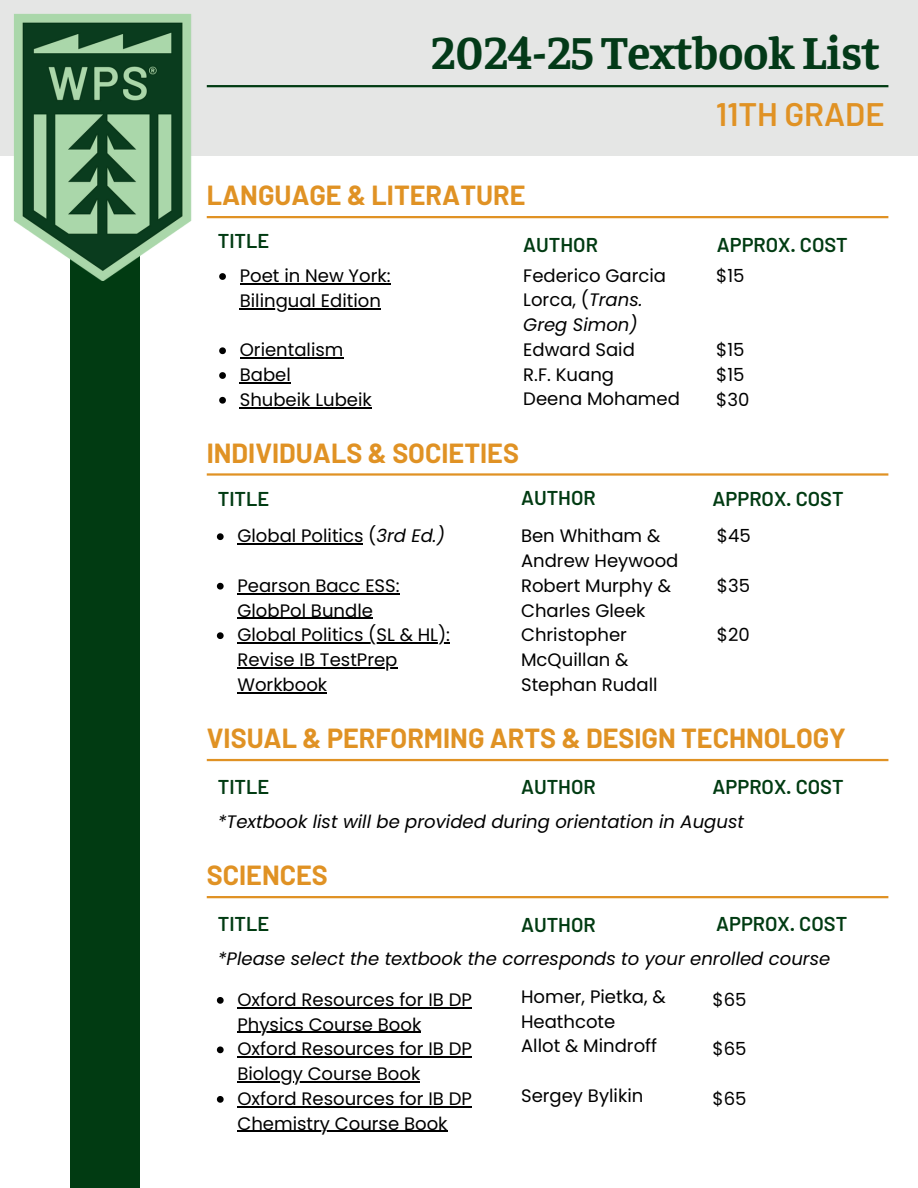
<style>
.page{position:relative;width:918px;height:1188px;background:#fff}
.page>*{position:absolute;margin:0;border:0;box-sizing:border-box;transform-origin:0 0}
.t1{font:700 46.95px "Faustina";color:#033a18}
.t2{font:600 32.55px "Barlow";color:#e09224}
.t3{font:700 27px "Barlow";color:#e09224}
.t4{font:600 19.95px "Barlow";color:#013b12}
.t5{font:18px/24.8px "Poppins";color:#000}
.t6{font:italic 18px "Poppins";color:#000}
.s1{font-style:italic}
</style>
<div class="page">
<div style="left:70px;top:142px;width:70px;height:1046px;background:#013b12"></div>
<div style="left:0;top:0;width:918px;height:156px;background:#e5e6e5"></div>
<hr style="left:207px;top:216px;width:681px;height:2px;background:#e09224">
<hr style="left:207px;top:473px;width:681px;height:3px;background:#e09224">
<hr style="left:207px;top:85px;width:681px;height:2px;background:#013b12">
<img style="left:14px;top:14px;width:178px;height:266px">
<svg style="left:219px;top:273px;width:7px;height:7px"></svg>
<hr style="left:240px;top:283px;width:151px;height:1px;background:#000">
<hr style="left:240px;top:308px;width:141px;height:1px;background:#000">
<svg style="left:219px;top:347px;width:7px;height:7px"></svg>
<hr style="left:240px;top:358px;width:104px;height:1px;background:#000">
<svg style="left:219px;top:372px;width:7px;height:7px"></svg>
<hr style="left:240px;top:382px;width:51px;height:1px;background:#000">
<svg style="left:219px;top:397px;width:7px;height:7px"></svg>
<hr style="left:240px;top:407px;width:132px;height:1px;background:#000">
<svg style="left:217px;top:533px;width:7px;height:7px"></svg>
<hr style="left:237px;top:543px;width:126px;height:2px;background:#000">
<svg style="left:217px;top:583px;width:7px;height:7px"></svg>
<hr style="left:237px;top:593px;width:163px;height:1px;background:#000">
<hr style="left:237px;top:618px;width:136px;height:1px;background:#000">
<svg style="left:217px;top:632px;width:7px;height:7px"></svg>
<hr style="left:237px;top:642px;width:213px;height:2px;background:#000">
<hr style="left:237px;top:667px;width:161px;height:1px;background:#000">
<hr style="left:237px;top:692px;width:90px;height:1px;background:#000">
<hr style="left:207px;top:759px;width:681px;height:2px;background:#e09224">
<hr style="left:207px;top:896px;width:681px;height:2px;background:#e09224">
<svg style="left:217px;top:997px;width:7px;height:7px"></svg>
<hr style="left:237px;top:1007px;width:235px;height:1px;background:#000">
<hr style="left:237px;top:1032px;width:184px;height:1px;background:#000">
<svg style="left:217px;top:1046px;width:7px;height:7px"></svg>
<hr style="left:237px;top:1057px;width:235px;height:1px;background:#000">
<hr style="left:237px;top:1081px;width:183px;height:1px;background:#000">
<svg style="left:217px;top:1096px;width:7px;height:7px"></svg>
<hr style="left:237px;top:1106px;width:235px;height:1px;background:#000">
<hr style="left:237px;top:1131px;width:211px;height:1px;background:#000">
<h2 class="t1" style="left:431px;top:20px;width:450px">2024-25 Textbook List</h2>
<p class="t2" style="left:716px;top:93px;width:170px">11TH GRADE</p>
<h3 class="t3" style="left:207px;top:178px;width:320px">LANGUAGE &amp; LITERATURE</h3>
<h4 class="t4" style="left:218px;top:228px;width:53px">TITLE</h4>
<h4 class="t4" style="left:523px;top:232px;width:76px">AUTHOR</h4>
<h4 class="t5" style="left:240px;top:263px;width:152px">Poet in New York:</h4>
<p class="t5" style="left:240px;top:288px;width:143px">Bilingual Edition</p>
<p class="t5" style="left:240px;top:338px;width:105px">Orientalism</p>
<p class="t5" style="left:240px;top:362px;width:53px">Babel</p>
<p class="t5" style="left:240px;top:387px;width:134px">Shubeik Lubeik</p>
<p class="t5" style="left:523px;top:263px;width:144px">Federico Garcia<br>Lorca, (<span class="s1">Trans.<br>Greg Simon)</span></p>
<p class="t5" style="left:523px;top:337px;width:113px">Edward Said</p>
<p class="t5" style="left:523px;top:362px;width:92px">R.F. Kuang</p>
<p class="t5" style="left:523px;top:387px;width:158px">Deena Mohamed</p>
<h3 class="t3" style="left:207px;top:436px;width:314px">INDIVIDUALS &amp; SOCIETIES</h3>
<h3 class="t4" style="left:218px;top:486px;width:53px">TITLE</h3>
<h4 class="t5" style="left:237px;top:524px;width:209px">Global Politics (<span class="s1">3rd Ed.)</span></h4>
<h4 class="t5" style="left:237px;top:573px;width:164px">Pearson Bacc ESS:<br>GlobPol Bundle</h4>
<p class="t5" style="left:237px;top:623px;width:214px">Global Politics (SL &amp; HL):</p>
<p class="t5" style="left:237px;top:647px;width:162px">Revise IB TestPrep<br>Workbook</p>
<h4 class="t4" style="left:521px;top:485px;width:76px">AUTHOR</h4>
<p class="t5" style="left:521px;top:524px;width:159px">Ben Whitham &amp;<br>Andrew Heywood</p>
<p class="t5" style="left:521px;top:573px;width:151px">Robert Murphy &amp;<br>Charles Gleek</p>
<p class="t5" style="left:521px;top:623px;width:138px">Christopher<br>McQuillan &amp;<br>Stephan Rudall</p>
<p class="t4" style="left:717px;top:232px;width:133px">APPROX. COST</p>
<p class="t5" style="left:716px;top:263px;width:30px">$15</p>
<p class="t5" style="left:716px;top:338px;width:30px">$15</p>
<p class="t5" style="left:716px;top:362px;width:30px">$15</p>
<p class="t5" style="left:716px;top:387px;width:35px">$30</p>
<p class="t4" style="left:713px;top:486px;width:133px">APPROX. COST</p>
<p class="t5" style="left:717px;top:524px;width:35px">$45</p>
<p class="t5" style="left:717px;top:573px;width:35px">$35</p>
<p class="t5" style="left:717px;top:623px;width:34px">$20</p>
<h4 class="t3" style="left:207px;top:721px;width:641px">VISUAL &amp; PERFORMING ARTS &amp; DESIGN TECHNOLOGY</h4>
<p class="t4" style="left:218px;top:774px;width:53px">TITLE</p>
<h4 class="t4" style="left:521px;top:774px;width:76px">AUTHOR</h4>
<h4 class="t4" style="left:713px;top:774px;width:133px">APPROX. COST</h4>
<h3 class="t6" style="left:218px;top:809px;width:528px">*Textbook list will be provided during orientation in August</h3>
<h4 class="t3" style="left:207px;top:858px;width:123px">SCIENCES</h4>
<h4 class="t4" style="left:521px;top:912px;width:76px">AUTHOR</h4>
<p class="t4" style="left:218px;top:911px;width:53px">TITLE</p>
<p class="t4" style="left:716px;top:911px;width:133px">APPROX. COST</p>
<p class="t6" style="left:218px;top:946px;width:614px">*Please select the textbook the corresponds to your enrolled course</p>
<p class="t5" style="left:713px;top:987px;width:36px">$65</p>
<p class="t5" style="left:713px;top:1037px;width:36px">$65</p>
<p class="t5" style="left:713px;top:1086px;width:36px">$65</p>
<p class="t5" style="left:521px;top:984px;width:146px">Homer, Pietka, &amp;<br>Heathcote</p>
<p class="t5" style="left:521px;top:1034px;width:138px">Allot &amp; Mindroff</p>
<p class="t5" style="left:521px;top:1083px;width:124px">Sergey Bylikin</p>
<h4 class="t5" style="left:237px;top:987px;width:236px">Oxford Resources for IB DP</h4>
<p class="t5" style="left:237px;top:1012px;width:236px">Physics Course Book<br>Oxford Resources for IB DP</p>
<p class="t5" style="left:237px;top:1062px;width:236px">Biology Course Book<br>Oxford Resources for IB DP</p>
<p class="t5" style="left:237px;top:1111px;width:212px">Chemistry Course Book</p>
</div>
